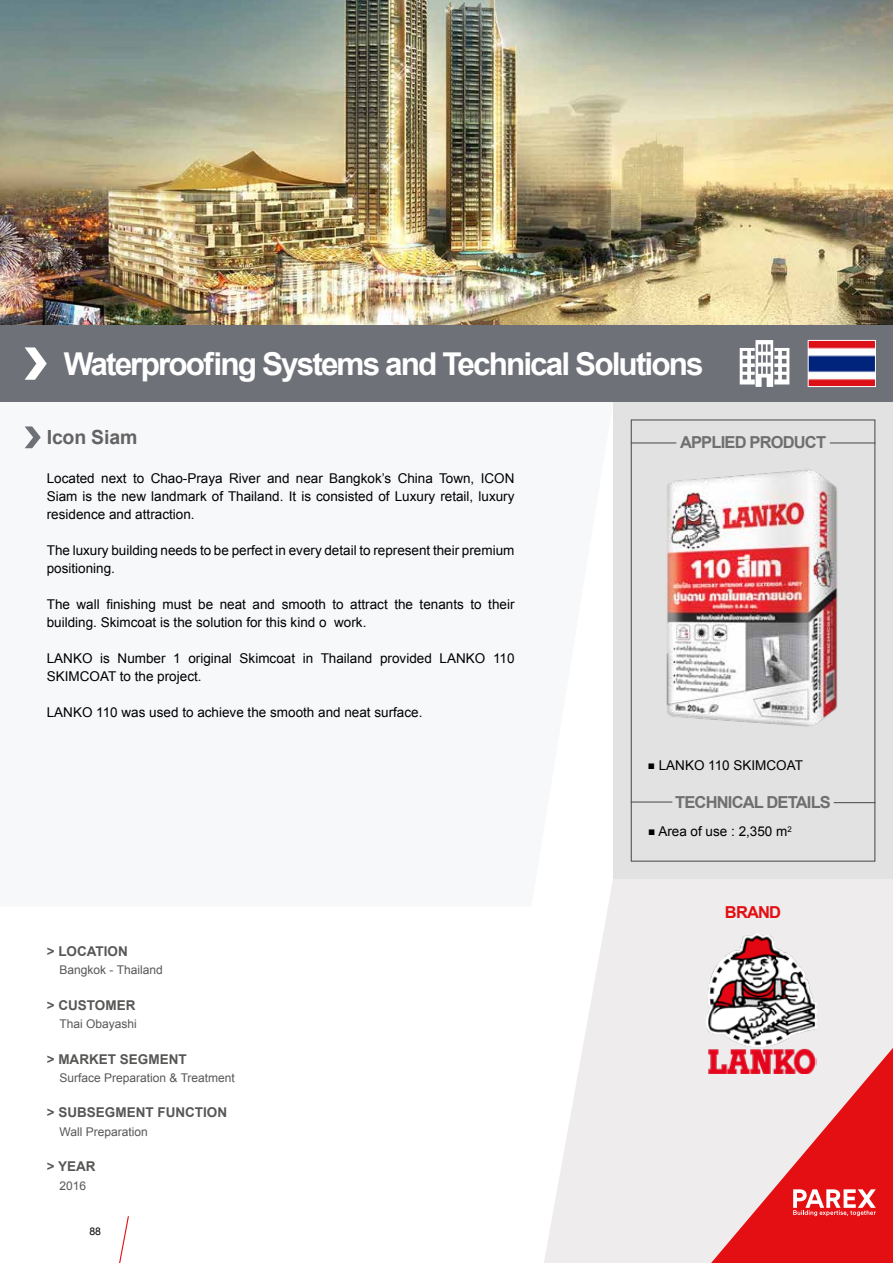
<style>
.page{position:relative;width:893px;height:1263px;background:#fff}
.page>*{position:absolute;margin:0;border:0;box-sizing:border-box;transform-origin:0 0}
.t1{font:700 31.5px "Arial";letter-spacing:-.06em;color:#fff}
.t2{font:700 19.5px "Arial";letter-spacing:-.01em;color:#646363}
.t3{font:700 16.5px "Arial";letter-spacing:-.05em;color:#706f6f}
.t4{font:700 16.5px "Arial";letter-spacing:-.05em;color:#e30f13}
.t5{font:13.5px/18px "Arial";color:#000}
.t6{font:700 13.5px "Arial";color:#575756}
.t7{font:12px "Arial";color:#575756}
.t8{font:10.5px "Arial";color:#000}
.s1{font-size:12px}
</style>
<div class="page">
<img style="left:0;top:0;width:893px;height:325px">
<svg style="left:544px;top:878px;width:349px;height:385px;background:#f0eeef"></svg>
<div style="left:613px;top:402px;width:280px;height:476px;background:#e3e2e3"></div>
<svg style="left:24px;top:426px;width:589px;height:480px"></svg>
<svg style="left:119px;top:1216px;width:10px;height:47px"></svg>
<div style="left:0;top:325px;width:893px;height:77px;background:#6f7179"></div>
<svg style="left:25px;top:347px;width:22px;height:33px"></svg>
<img style="left:810px;top:342px;width:64px;height:43px">
<div style="left:808px;top:340px;width:68px;height:47px;border:1px solid #fff"></div>
<svg style="left:740px;top:340px;width:49px;height:47px"></svg>
<img style="left:706px;top:933px;width:110px;height:141px">
<div style="left:631px;top:419px;width:244px;height:443px;border:1px solid #575756"></div>
<svg style="left:711px;top:1048px;width:182px;height:215px;background:#e8797c"></svg>
<svg style="left:25px;top:426px;width:16px;height:22px"></svg>
<img style="left:666px;top:469px;width:172px;height:257px">
<hr style="left:631px;top:801px;width:41px;height:2px;background:#575756">
<hr style="left:834px;top:802px;width:41px;height:1px;background:#575756">
<hr style="left:631px;top:442px;width:45px;height:1px;background:#575756">
<hr style="left:830px;top:442px;width:45px;height:1px;background:#575756">
<h1 class="t1" style="left:64px;top:343px;width:641px">Waterproofing Systems and Technical Solutions</h1>
<h2 class="t2" style="left:47px;top:425px;width:92px">Icon Siam</h2>
<p class="t5" style="left:47px;top:469px;width:469px;text-align:justify">Located next to Chao-Praya River and near Bangkok’s China Town, ICON Siam is the new landmark of Thailand. It is consisted of Luxury retail, luxury residence and attraction.</p>
<p class="t5" style="left:47px;top:541px;width:469px">The luxury building needs to be perfect in every detail to represent their premium positioning.</p>
<p class="t5" style="left:47px;top:595px;width:469px">The wall finishing must be neat and smooth to attract the tenants to their building. Skimcoat is the solution for this kind o work.</p>
<p class="t5" style="left:47px;top:649px;width:469px">LANKO is Number 1 original Skimcoat in Thailand provided LANKO 110<br>SKIMCOAT to the project.</p>
<p class="t5" style="left:47px;top:703px;width:377px">LANKO 110 was used to achieve the smooth and neat surface.</p>
<p class="t6" style="left:47px;top:942px;width:83px">&gt; LOCATION</p>
<p class="t7" style="left:60px;top:962px;width:105px">Bangkok - Thailand</p>
<p class="t6" style="left:47px;top:996px;width:90px">&gt; CUSTOMER</p>
<p class="t7" style="left:60px;top:1016px;width:79px">Thai Obayashi</p>
<p class="t6" style="left:47px;top:1050px;width:141px">&gt; MARKET SEGMENT</p>
<p class="t7" style="left:60px;top:1070px;width:177px">Surface Preparation &amp; Treatment</p>
<p class="t6" style="left:47px;top:1104px;width:182px">&gt; SUBSEGMENT FUNCTION</p>
<p class="t7" style="left:60px;top:1124px;width:90px">Wall Preparation</p>
<p class="t6" style="left:47px;top:1157px;width:50px">&gt; YEAR</p>
<p class="t7" style="left:60px;top:1178px;width:28px">2016</p>
<p class="t8" style="left:89px;top:1224px;width:13px">88</p>
<p class="t3" style="left:680px;top:432px;width:148px">APPLIED PRODUCT</p>
<p class="t5" style="left:648px;top:756px;width:157px"><span class="s1">■</span> LANKO 110 SKIMCOAT</p>
<p class="t3" style="left:675px;top:791px;width:157px">TECHNICAL DETAILS</p>
<p class="t5" style="left:648px;top:823px;width:145px"><span class="s1">■</span> Area of use : 2,350 m<sup>2</sup></p>
<p class="t4" style="left:725px;top:901px;width:58px">BRAND</p>
</div>
